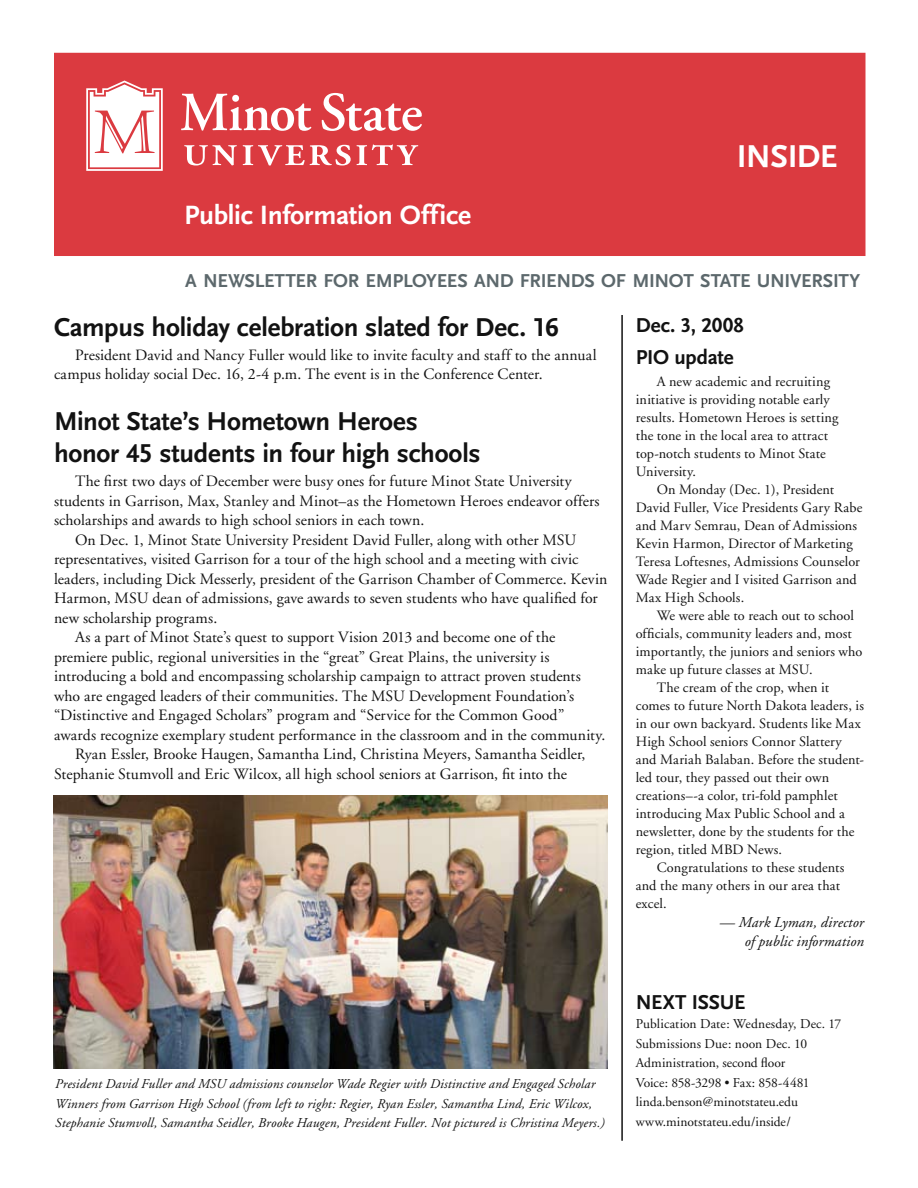
<style>
.page{position:relative;width:918px;height:1188px;background:#fff}
.page>*{position:absolute;margin:0;border:0;box-sizing:border-box;transform-origin:0 0}
.t1{font:700 33px "Scala Sans LF";color:#fff}
.t2{font:700 27.6px "Scala Sans";letter-spacing:-.01em;color:#fff}
.t3{font:700 27px/32.4px "Scala Sans LF";letter-spacing:-.01em;color:#121212}
.t4{font:700 21px/32px "Scala Sans LF";letter-spacing:-.01em;color:#121212}
.t5{font:700 19.5px "Scala Sans LF";letter-spacing:-.01em;color:#5c686c}
.t6{font:15.75px/19.5px "Adobe Garamond";letter-spacing:.005em;color:#121212}
.t7{font:italic 15px/18.8px "Adobe Garamond";letter-spacing:.005em;color:#121212;text-align:right}
.t8{font:14.25px/18px "Adobe Garamond";letter-spacing:.01em;color:#121212}
.t9{font:italic 13.5px/19.5px "Adobe Garamond";letter-spacing:.01em;color:#121212}
.t10{font:13.5px/19.5px "Adobe Garamond";letter-spacing:.005em;color:#121212}
</style>
<div class="page">
<hr style="left:621px;top:315px;width:2px;height:826px;background:#121212">
<div style="left:54px;top:53px;width:812px;height:203px;background:#db3a40"></div>
<svg style="left:86px;top:81px;width:336px;height:90px"></svg>
<img style="left:53px;top:795px;width:555px;height:273px">
<h2 class="t2" style="left:184px;top:200px;width:289px">Public Information Office</h2>
<h1 class="t1" style="left:737px;top:139px;width:102px">inside</h1>
<p class="t5" style="left:185px;top:270px;width:303px">A n ewsletter fo r employees and</p>
<p class="t5" style="left:520px;top:270px;width:126px">friends of Mino</p>
<p class="t5" style="left:683px;top:270px;width:178px">t State University</p>
<h3 class="t3" style="left:54px;top:312px;width:506px">Campus holiday celebration slated for Dec. 16</h3>
<p class="t6" style="left:54px;top:346px;width:544px;text-indent:21px">President David and Nancy Fuller would like to invite faculty and staff to the annual campus holiday social Dec. 16, 2-4 p.m. The event is in the Conference Center.</p>
<h3 class="t3" style="left:54px;top:406px;width:428px">M inot State’s Hometown Heroes honor 45 students in four high schools</h3>
<p class="t6" style="left:54px;top:472px;width:547px;text-indent:21px">The first two days of December were busy ones for future Minot State University students in Garrison, Max, Stanley and Minot–as the Hometown Heroes endeavor offers scholarships and awards to high school seniors in each town.</p>
<p class="t6" style="left:75px;top:530px;width:503px">On Dec. 1, Minot State University President David Fuller, along with other MSU</p>
<p class="t6" style="left:54px;top:550px;width:526px">representatives, visited Garrison for a tour of the high school and a meeting with civic</p>
<p class="t6" style="left:54px;top:569px;width:555px">leaders, including Dick Messerly, president of the Garrison Chamber of Commerce. Kevin</p>
<p class="t6" style="left:54px;top:589px;width:545px">Harmon, MSU dean of admissions, gave awards to seven students who have qualified for</p>
<p class="t6" style="left:54px;top:608px;width:165px">new scholarship programs.</p>
<p class="t6" style="left:75px;top:628px;width:482px">As a part of Minot State’s quest to support Vision 2013 and become one of the</p>
<p class="t6" style="left:54px;top:647px;width:497px">premiere public, regional universities in the “great” Great Plains, the university is</p>
<p class="t6" style="left:54px;top:667px;width:528px">introducing a bold and encompassing scholarship campaign to attract proven students</p>
<p class="t6" style="left:54px;top:686px;width:522px">who are engaged leaders of their communities. The MSU Development Foundation’s</p>
<p class="t6" style="left:54px;top:706px;width:512px">“Distinctive and Engaged Scholars” program and “Service for the Common Good”</p>
<p class="t6" style="left:54px;top:725px;width:553px">awards recognize exemplary student performance in the classroom and in the community.</p>
<p class="t6" style="left:75px;top:745px;width:512px">Ryan Essler, Brooke Haugen, Samantha Lind, Christina Meyers, Samantha Seidler,</p>
<p class="t6" style="left:54px;top:764px;width:514px">Stephanie Stumvoll and Eric Wilcox, all high school seniors at Garrison, fit into the</p>
<h3 class="t4" style="left:636px;top:309px;width:110px">Dec. 3, 2008<br>PIO update</h3>
<p class="t8" style="left:636px;top:373px;width:204px;text-indent:21px">A new academic and recruiting initiative is providing notable early results. Hometown Heroes is setting the tone in the local area to attract top-notch students to Minot State<br>University.</p>
<p class="t8" style="left:636px;top:481px;width:228px;text-indent:21px">On Monday (Dec. 1), President David Fuller, Vice Presidents Gary Rabe and Marv Semrau, Dean of Admissions Kevin Harmon, Director of Marketing Teresa Loftesnes, Admissions Counselor Wade Regier and I visited Garrison and Max High Schools.</p>
<p class="t8" style="left:657px;top:607px;width:199px">We were able to reach out to school</p>
<p class="t8" style="left:636px;top:625px;width:218px">officials, community leaders and, most</p>
<p class="t8" style="left:636px;top:643px;width:228px">importantly, the juniors and seniors who</p>
<p class="t8" style="left:636px;top:661px;width:178px">make up future classes at MSU.</p>
<p class="t8" style="left:657px;top:679px;width:174px">The cream of the crop, when it</p>
<p class="t8" style="left:636px;top:697px;width:230px">comes to future North Dakota leaders, is</p>
<p class="t8" style="left:636px;top:715px;width:227px">in our own backyard. Students like Max</p>
<p class="t8" style="left:636px;top:733px;width:208px">High School seniors Connor Slattery</p>
<p class="t8" style="left:636px;top:751px;width:230px">and Mariah Balaban. Before the student-</p>
<p class="t8" style="left:636px;top:769px;width:195px">led tour, they passed out their own</p>
<p class="t8" style="left:636px;top:787px;width:204px">creations–-a color, tri-fold pamphlet</p>
<p class="t8" style="left:636px;top:805px;width:211px">introducing Max Public School and a</p>
<p class="t8" style="left:636px;top:823px;width:220px">newsletter, done by the students for the</p>
<p class="t8" style="left:636px;top:841px;width:148px">region, titled MBD News.</p>
<p class="t8" style="left:657px;top:859px;width:189px">Congratulations to these students</p>
<p class="t8" style="left:636px;top:877px;width:206px">and the many others in our area that</p>
<p class="t8" style="left:636px;top:895px;width:32px">excel.</p>
<p class="t7" style="left:720px;top:913px;width:146px">— Mark Lyman, director of public information</p>
<p class="t9" style="left:55px;top:1075px;width:551px">President David Fuller and MSU admissions counselor Wade Regier with Distinctive and Engaged Scholar<br>Winners from Garrison High School (from left to right: Regier, Ryan Essler, Samantha Lind, Eric Wilcox,<br>Stephanie Stumvoll, Samantha Seidler, Brooke Haugen, President Fuller. Not pictured is Christina Meyers.)</p>
<h3 class="t4" style="left:636px;top:987px;width:111px">Next Issue</h3>
<p class="t10" style="left:636px;top:1015px;width:207px">Publication Date: Wednesday, Dec. 17<br>Submissions Due: noon Dec. 10<br>Administration, second floor<br>Voice: 858-3298 • Fax: 858-4481 linda.benson@minotstateu.edu www.minotstateu.edu/inside/</p>
</div>
